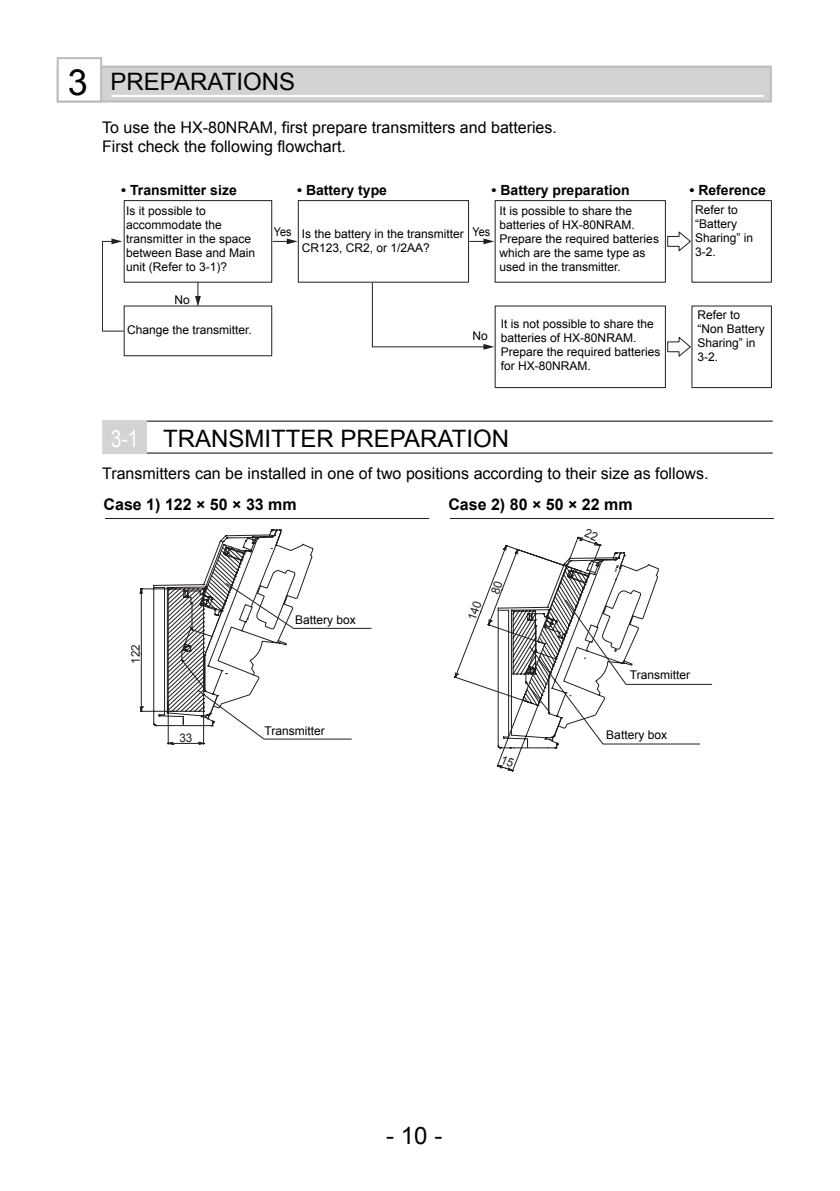
<style>
.page{position:relative;width:840px;height:1191px;background:#fff}
.page>*{position:absolute;margin:0;border:0;box-sizing:border-box;transform-origin:0 0}
.t1{font:24px "Arial";color:#000}
.t2{font:16px/19px "Arial";color:#000}
.t3{font:700 16px "Arial";color:#000}
.t4{font:700 14px "Arial";color:#000}
.t5{font:12px/14px "Arial";color:#000}
.t6{font:12px "Arial";color:#000;scale:.9 1}
.t7{font:12px "Arial";color:#231f20}
.s1{font-size:36px}
.s2{color:#fff}
</style>
<div class="page">
<div style="left:58px;top:67px;width:712px;height:34px;background:#d3d3d3"></div>
<div style="left:57px;top:66px;width:714px;height:36px;border:2px solid #bbb"></div>
<div style="left:58px;top:58px;width:43px;height:43px;background:#fff"></div>
<div style="left:57px;top:57px;width:45px;height:45px;border:2px solid #bbb"></div>
<hr style="left:111px;top:95px;width:652px;height:2px;background:#fff">
<svg style="left:124px;top:200px;width:647px;height:31px"></svg>
<svg style="left:102px;top:238px;width:22px;height:94px"></svg>
<svg style="left:124px;top:231px;width:647px;height:157px"></svg>
<svg style="left:195px;top:296px;width:6px;height:11px"></svg>
<svg style="left:371px;top:282px;width:123px;height:68px"></svg>
<svg style="left:666px;top:336px;width:24px;height:21px"></svg>
<div style="left:103px;top:421px;width:43px;height:32px;background:#d3d3d3"></div>
<hr style="left:147px;top:421px;width:625px;height:1px;background:#000">
<hr style="left:147px;top:453px;width:625px;height:1px;background:#000">
<hr style="left:102px;top:420px;width:45px;height:2px;background:#d3d3d3">
<hr style="left:102px;top:422px;width:2px;height:30px;background:#d3d3d3">
<hr style="left:145px;top:422px;width:2px;height:30px;background:#d3d3d3">
<hr style="left:102px;top:452px;width:45px;height:2px;background:#d3d3d3">
<hr style="left:105px;top:518px;width:324px;height:1px;background:#231f20">
<hr style="left:449px;top:518px;width:324px;height:1px;background:#231f20">
<svg style="left:139px;top:584px;width:66px;height:161px"></svg>
<svg style="left:219px;top:529px;width:63px;height:14px"></svg>
<svg style="left:197px;top:559px;width:514px;height:185px"></svg>
<svg style="left:213px;top:543px;width:445px;height:186px"></svg>
<svg style="left:453px;top:536px;width:171px;height:235px"></svg>
<h1 class="t1" style="left:68px;top:68px;width:229px"><span class="s1">3</span> PREPARATIONS</h1>
<h2 class="t2" style="left:102px;top:118px;width:456px">To use the HX-80NRAM, first prepare transmitters and batteries.<br>First check the following flowchart.</h2>
<p class="t4" style="left:121px;top:183px;width:117px">• Transmitter size</p>
<p class="t4" style="left:297px;top:183px;width:91px">• Battery type</p>
<p class="t4" style="left:689px;top:183px;width:78px">• Reference</p>
<p class="t6" style="left:274px;top:225px;width:21px">Yes</p>
<p class="t6" style="left:472px;top:225px;width:21px">Yes</p>
<p class="t4" style="left:491px;top:183px;width:139px">• Battery preparation</p>
<p class="t5" style="left:499px;top:204px;width:161px">It is possible to share the batteries of HX-80NRAM.<br>Prepare the required batteries which are the same type as used in the transmitter.</p>
<p class="t5" style="left:694px;top:203px;width:60px">Refer to “Battery<br>Sharing” in<br>3-2.</p>
<p class="t5" style="left:126px;top:204px;width:130px">Is it possible to accommodate the transmitter in the space between Base and Main unit (Refer to 3-1)?</p>
<p class="t5" style="left:301px;top:226px;width:164px">Is the battery in the transmitter<br>CR123, CR2, or 1/2AA?</p>
<p class="t5" style="left:174px;top:292px;width:17px">No</p>
<p class="t5" style="left:127px;top:323px;width:126px">Change the transmitter.</p>
<p class="t5" style="left:472px;top:329px;width:17px">No</p>
<p class="t5" style="left:500px;top:317px;width:161px">It is not possible to share the batteries of HX-80NRAM.<br>Prepare the required batteries for HX-80NRAM.</p>
<p class="t5" style="left:697px;top:308px;width:69px">Refer to “Non Battery<br>Sharing” in<br>3-2.</p>
<h1 class="t1" style="left:111px;top:426px;width:400px"><span class="s2">3-1</span> TRANSMITTER PREPARATION</h1>
<h2 class="t2" style="left:102px;top:464px;width:607px">Transmitters can be installed in one of two positions according to their size as follows.</h2>
<h2 class="t3" style="left:103px;top:495px;width:195px">Case 1) 122 × 50 × 33 mm</h2>
<h2 class="t3" style="left:448px;top:495px;width:186px">Case 2) 80 × 50 × 22 mm</h2>
<p class="t7" style="left:129px;top:663px;width:21px;rotate:-90deg">122</p>
<p class="t7" style="left:179px;top:731px;width:14px">33</p>
<p class="t5" style="left:295px;top:613px;width:62px">Battery box</p>
<p class="t5" style="left:264px;top:724px;width:62px">Transmitter</p>
<h1 class="t1" style="left:386px;top:1122px;width:58px">- 10 -</h1>
<p class="t5" style="left:629px;top:668px;width:62px">Transmitter</p>
<p class="t5" style="left:606px;top:727px;width:62px">Battery box</p>
</div>
